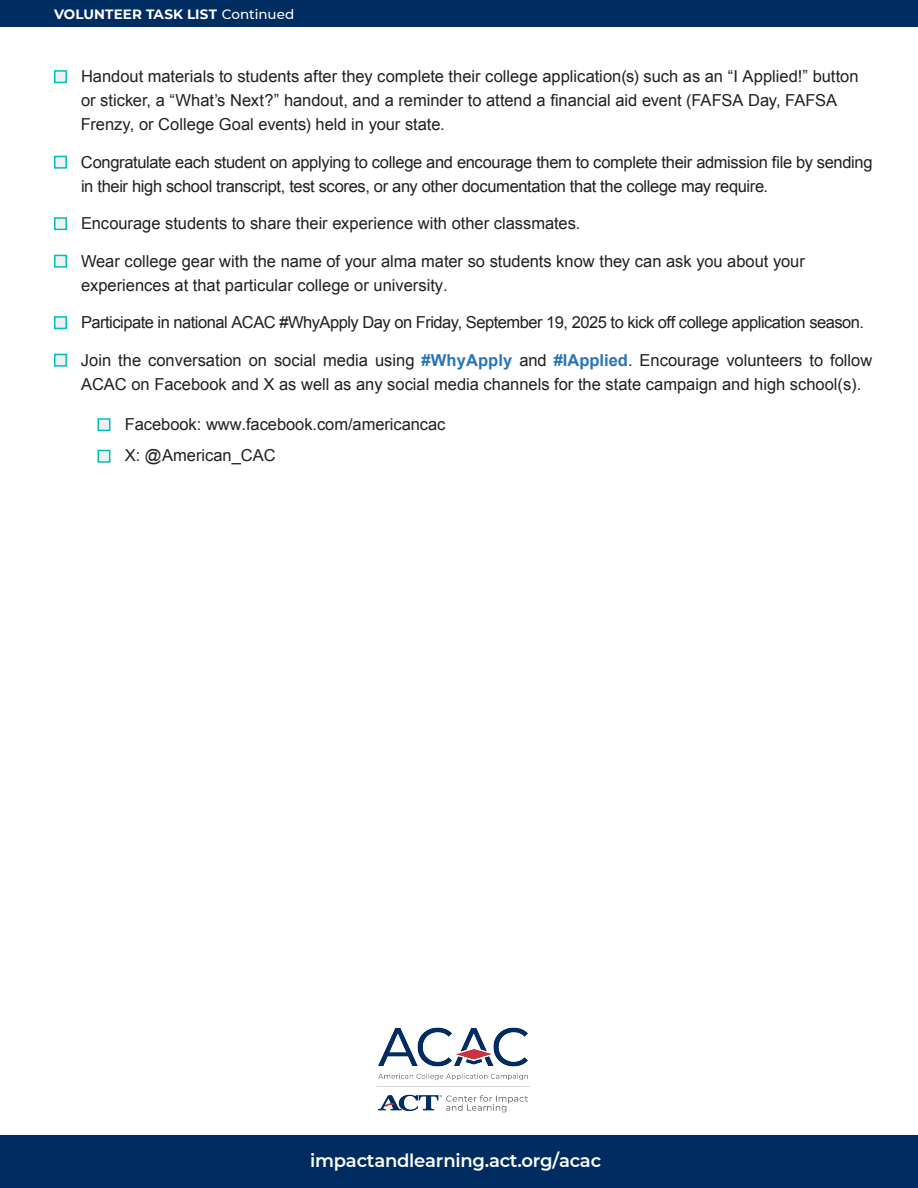
<style>
.page{position:relative;width:918px;height:1188px;background:#fff}
.page>*{position:absolute;margin:0;border:0;box-sizing:border-box;transform-origin:0 0}
.t1{font:600 18px "Montserrat";letter-spacing:-.01em;color:#fff}
.t2{font:16.5px/24px "Arial";letter-spacing:-.005em;color:#231f20}
.t3{font:16.5px "Arial";letter-spacing:-.03em;color:#231f20}
.t4{font:700 13.5px "Montserrat";letter-spacing:.01em;color:#fff}
.s1{font-weight:500}
.s2{font-weight:700;color:#2875b5}
</style>
<div class="page">
<div style="left:0;top:1135px;width:918px;height:53px;background:#002d61"></div>
<div style="left:0;top:0;width:918px;height:27px;background:#002d61"></div>
<div style="left:54px;top:70px;width:13px;height:13px;background:#eff0f0;border:2px solid #00bfb8"></div>
<div style="left:54px;top:156px;width:13px;height:13px;background:#eff0f0;border:2px solid #00bfb8"></div>
<div style="left:54px;top:217px;width:13px;height:13px;background:#eff0f0;border:2px solid #00bfb8"></div>
<div style="left:54px;top:255px;width:13px;height:13px;background:#eff0f0;border:2px solid #00bfb8"></div>
<div style="left:54px;top:316px;width:13px;height:13px;background:#eff0f0;border:2px solid #00bfb8"></div>
<div style="left:54px;top:354px;width:13px;height:13px;background:#eff0f0;border:2px solid #00bfb8"></div>
<div style="left:98px;top:418px;width:12px;height:13px;background:#eff0f0;border:2px solid #00bfb8"></div>
<div style="left:98px;top:450px;width:12px;height:13px;background:#eff0f0;border:2px solid #00bfb8"></div>
<img style="left:376px;top:1027px;width:154px;height:86px">
<p class="t4" style="left:54px;top:4px;width:242px">VOLUNTEER TASK LIST <span class="s1">Continued</span></p>
<p class="t2" style="left:81px;top:65px;width:779px">Handout materials to students after they complete their college application(s) such as an “I Applied!” button or sticker, a “What’s Next?” handout, and a reminder to attend a financial aid event (FAFSA Day, FAFSA<br>Frenzy, or College Goal events) held in your state.</p>
<p class="t2" style="left:81px;top:150px;width:793px">Congratulate each student on applying to college and encourage them to complete their admission file by sending in their high school transcript, test scores, or any other documentation that the college may require.</p>
<p class="t2" style="left:81px;top:212px;width:501px">Encourage students to share their experience with other classmates.</p>
<p class="t2" style="left:81px;top:249px;width:725px">Wear college gear with the name of your alma mater so students know they can ask you about your experiences at that particular college or university.</p>
<p class="t3" style="left:81px;top:312px;width:785px">Participate in national ACAC #WhyApply Day on Friday, September 19, 2025 to kick off college application season.</p>
<p class="t2" style="left:81px;top:348px;width:793px">Join the conversation on social media using <span class="s2">#WhyApply</span> and <span class="s2">#IApplied</span>. Encourage volunteers to follow<br>ACAC on Facebook and X as well as any social media channels for the state campaign and high school(s).</p>
<p class="t2" style="left:125px;top:408px;width:322px;line-height:31.5px">Facebook: www.facebook.com/americancac<br>X: @American_CAC</p>
<p class="t1" style="left:310px;top:1148px;width:293px">impactandlearning.act.org/acac</p>
</div>
